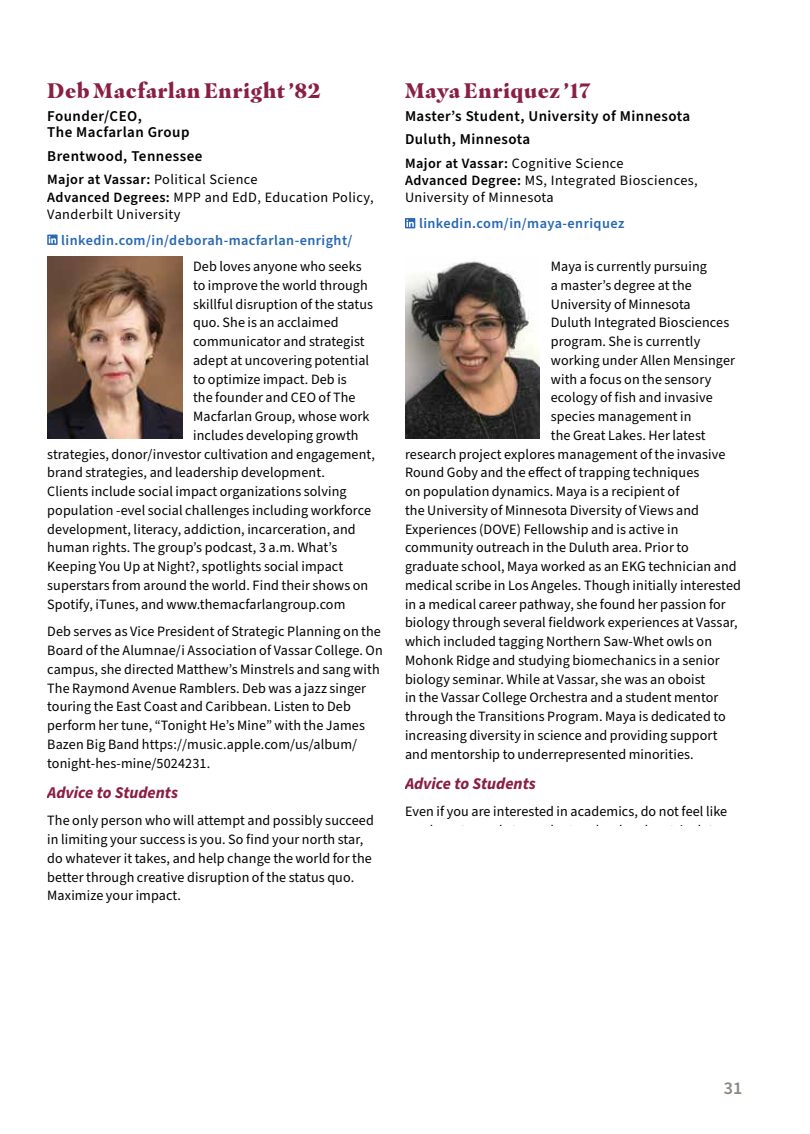
<style>
.page{position:relative;width:810px;height:1134px;background:#fff}
.page>*{position:absolute;margin:0;border:0;box-sizing:border-box;transform-origin:0 0}
.t1{font:900 21px "Masqualero";letter-spacing:.025em;color:#891f41}
.t2{font:600 18px "Source Sans Pro";color:#8e8880}
.t3{font:italic 700 16.5px "Source Sans Pro";color:#891f41}
.t4{font:600 15px/16.5px "Source Sans Pro";letter-spacing:.03em;color:#000}
.t5{font:14.25px/18.8px "Source Sans Pro";letter-spacing:.01em;color:#000}
.t6{font:14.25px/17.1px "Source Sans Pro";letter-spacing:.03em;color:#000}
.t7{font:600 14.25px "Source Sans Pro";letter-spacing:.03em;color:#2868b2}
.s1{font-weight:600}
</style>
<div class="page">
<svg style="left:47px;top:235px;width:11px;height:10px"></svg>
<img style="left:47px;top:256px;width:135px;height:183px">
<svg style="left:405px;top:218px;width:10px;height:10px"></svg>
<img style="left:405px;top:261px;width:135px;height:178px">
<h1 class="t1" style="left:47px;top:77px;width:275px">Deb Macfarlan Enright ’82</h1>
<p class="t4" style="left:47px;top:108px;width:144px">Founder/CEO,<br>The Macfarlan Group</p>
<p class="t4" style="left:47px;top:148px;width:157px">Brentwood, Tennessee</p>
<p class="t6" style="left:47px;top:172px;width:328px"><span class="s1">Major at Vassar:</span> Political Science<br><span class="s1">Advanced Degrees:</span> MPP and EdD, Education Policy,<br>Vanderbilt University</p>
<p class="t7" style="left:61px;top:231px;width:293px">linkedin.com/in/deborah-macfarlan-enright/</p>
<p class="t5" style="left:193px;top:257px;width:170px">Deb loves anyone who seeks</p>
<p class="t5" style="left:193px;top:276px;width:176px">to improve the world through</p>
<p class="t5" style="left:193px;top:295px;width:182px">skillful disruption of the status</p>
<p class="t5" style="left:193px;top:314px;width:147px">quo. She is an acclaimed</p>
<p class="t5" style="left:193px;top:332px;width:173px">communicator and strategist</p>
<p class="t5" style="left:193px;top:351px;width:178px">adept at uncovering potential</p>
<p class="t5" style="left:193px;top:370px;width:155px">to optimize impact. Deb is</p>
<p class="t5" style="left:193px;top:389px;width:164px">the founder and CEO of The</p>
<p class="t5" style="left:193px;top:407px;width:178px">Macfarlan Group, whose work</p>
<p class="t5" style="left:193px;top:426px;width:167px">includes developing growth</p>
<p class="t5" style="left:47px;top:445px;width:329px">strategies, donor/investor cultivation and engagement,</p>
<p class="t5" style="left:47px;top:464px;width:279px">brand strategies, and leadership development.</p>
<p class="t5" style="left:47px;top:482px;width:301px">Clients include social impact organizations solving</p>
<p class="t5" style="left:47px;top:501px;width:325px">population -evel social challenges including workforce</p>
<p class="t5" style="left:47px;top:520px;width:310px">development, literacy, addiction, incarceration, and</p>
<p class="t5" style="left:47px;top:539px;width:292px">human rights. The group’s podcast, 3 a.m. What’s</p>
<p class="t5" style="left:47px;top:557px;width:297px">Keeping You Up at Night?, spotlights social impact</p>
<p class="t5" style="left:47px;top:576px;width:323px">superstars from around the world. Find their shows on</p>
<p class="t5" style="left:47px;top:595px;width:300px">Spotify, iTunes, and www.themacfarlangroup.com</p>
<p class="t5" style="left:47px;top:623px;width:337px">Deb serves as Vice President of Strategic Planning on the Board of the Alumnae/i Association of Vassar College. On campus, she directed Matthew’s Minstrels and sang with The Raymond Avenue Ramblers. Deb was a jazz singer touring the East Coast and Caribbean. Listen to Deb perform her tune, “Tonight He’s Mine” with the James Bazen Big Band https://music.apple.com/us/album/ tonight-hes-mine/5024231.</p>
<p class="t3" style="left:47px;top:781px;width:132px">Advice to Students</p>
<p class="t5" style="left:47px;top:812px;width:328px">The only person who will attempt and possibly succeed in limiting your success is you. So find your north star, do whatever it takes, and help change the world for the better through creative disruption of the status quo.<br>Maximize your impact.</p>
<h1 class="t1" style="left:405px;top:77px;width:187px">Maya Enriquez ’17</h1>
<p class="t4" style="left:405px;top:105px;width:287px;line-height:23.2px">Master’s Student, University of Minnesota<br>Duluth, Minnesota</p>
<p class="t6" style="left:405px;top:155px;width:294px"><span class="s1">Major at Vassar:</span> Cognitive Science<br><span class="s1">Advanced Degree:</span> MS, Integrated Biosciences,<br>University of Minnesota</p>
<p class="t7" style="left:419px;top:214px;width:207px">linkedin.com/in/maya-enriquez</p>
<p class="t5" style="left:551px;top:257px;width:158px">Maya is currently pursuing</p>
<p class="t5" style="left:551px;top:276px;width:143px">a master’s degree at the</p>
<p class="t5" style="left:551px;top:295px;width:141px">University of Minnesota</p>
<p class="t5" style="left:551px;top:314px;width:180px">Duluth Integrated Biosciences</p>
<p class="t5" style="left:551px;top:332px;width:151px">program. She is currently</p>
<p class="t5" style="left:551px;top:351px;width:186px">working under Allen Mensinger</p>
<p class="t5" style="left:551px;top:370px;width:162px">with a focus on the sensory</p>
<p class="t5" style="left:551px;top:389px;width:163px">ecology of fish and invasive</p>
<p class="t5" style="left:551px;top:407px;width:142px">species management in</p>
<p class="t5" style="left:551px;top:426px;width:156px">the Great Lakes. Her latest</p>
<p class="t5" style="left:405px;top:445px;width:322px">research project explores management of the invasive</p>
<p class="t5" style="left:405px;top:464px;width:296px">Round Goby and the effect of trapping techniques</p>
<p class="t5" style="left:405px;top:482px;width:276px">on population dynamics. Maya is a recipient of</p>
<p class="t5" style="left:405px;top:501px;width:296px">the University of Minnesota Diversity of Views and</p>
<p class="t5" style="left:405px;top:520px;width:275px">Experiences (DOVE) Fellowship and is active in</p>
<p class="t5" style="left:405px;top:539px;width:285px">community outreach in the Duluth area. Prior to</p>
<p class="t5" style="left:405px;top:557px;width:333px">graduate school, Maya worked as an EKG technician and</p>
<p class="t5" style="left:405px;top:576px;width:337px">medical scribe in Los Angeles. Though initially interested</p>
<p class="t5" style="left:405px;top:595px;width:322px">in a medical career pathway, she found her passion for</p>
<p class="t5" style="left:405px;top:614px;width:334px">biology through several fieldwork experiences at Vassar,</p>
<p class="t5" style="left:405px;top:632px;width:309px">which included tagging Northern Saw-Whet owls on</p>
<p class="t5" style="left:405px;top:651px;width:316px">Mohonk Ridge and studying biomechanics in a senior</p>
<p class="t5" style="left:405px;top:670px;width:302px">biology seminar. While at Vassar, she was an oboist</p>
<p class="t5" style="left:405px;top:689px;width:315px">in the Vassar College Orchestra and a student mentor</p>
<p class="t5" style="left:405px;top:707px;width:322px">through the Transitions Program. Maya is dedicated to</p>
<p class="t5" style="left:405px;top:726px;width:314px">increasing diversity in science and providing support</p>
<p class="t5" style="left:405px;top:745px;width:290px">and mentorship to underrepresented minorities.</p>
<p class="t3" style="left:405px;top:772px;width:132px">Advice to Students</p>
<p class="t5" style="left:405px;top:803px;width:324px">Even if you are interested in academics, do not feel like</p>
<p class="t2" style="left:724px;top:1076px;width:20px">31</p>
</div>
